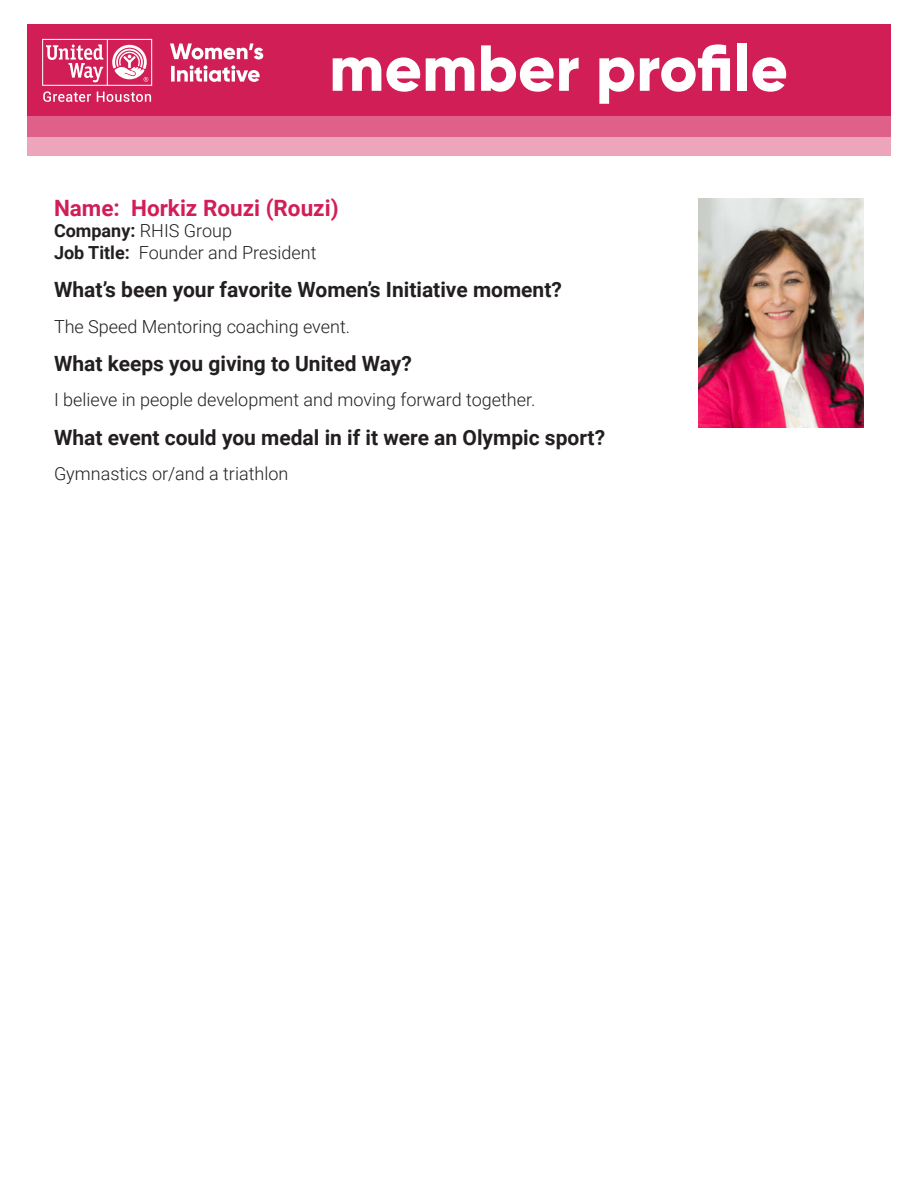
<style>
.page{position:relative;width:918px;height:1188px;background:#fff}
.page>*{position:absolute;margin:0;border:0;box-sizing:border-box;transform-origin:0 0}
.t1{font:800 64.95px "Gilroy";color:#fff}
.t2{font:700 22.5px "Roboto";color:#d21e57}
.Question{font:700 21px "Roboto";color:#231f20}
.body{font:300 18px/21.6px "Roboto";color:#231f20}
.s1{font-weight:700}
</style>
<div class="page">
<div style="left:27px;top:24px;width:864px;height:91px;background:#d21e57"></div>
<svg style="left:42px;top:39px;width:110px;height:63px"></svg>
<svg style="left:171px;top:65px;width:89px;height:17px"></svg>
<svg style="left:170px;top:43px;width:93px;height:16px"></svg>
<div style="left:27px;top:137px;width:864px;height:19px;background:#eda5bc"></div>
<div style="left:27px;top:115px;width:864px;height:22px;background:#df6189"></div>
<img style="left:699px;top:199px;width:165px;height:229px">
<p class="t1" style="left:329px;top:27px;width:460px">member profile</p>
<p class="t2" style="left:54px;top:192px;width:286px">Name: Horkiz Rouzi (Rouzi)</p>
<p class="body" style="left:54px;top:219px;width:264px"><span class="s1">Company:</span> RHIS Group<br><span class="s1">Job Title:</span> Founder and President</p>
<p class="Question" style="left:54px;top:275px;width:509px">What’s been your favorite Women’s Initiative moment?</p>
<p class="body" style="left:54px;top:315px;width:298px">The Speed Mentoring coaching event.</p>
<p class="Question" style="left:54px;top:349px;width:359px">What keeps you giving to United Way?</p>
<p class="body" style="left:54px;top:389px;width:483px">I believe in people development and moving forward together.</p>
<p class="Question" style="left:54px;top:423px;width:553px">What event could you medal in if it were an Olympic sport?</p>
<p class="body" style="left:54px;top:462px;width:236px">Gymnastics or/and a triathlon</p>
</div>
